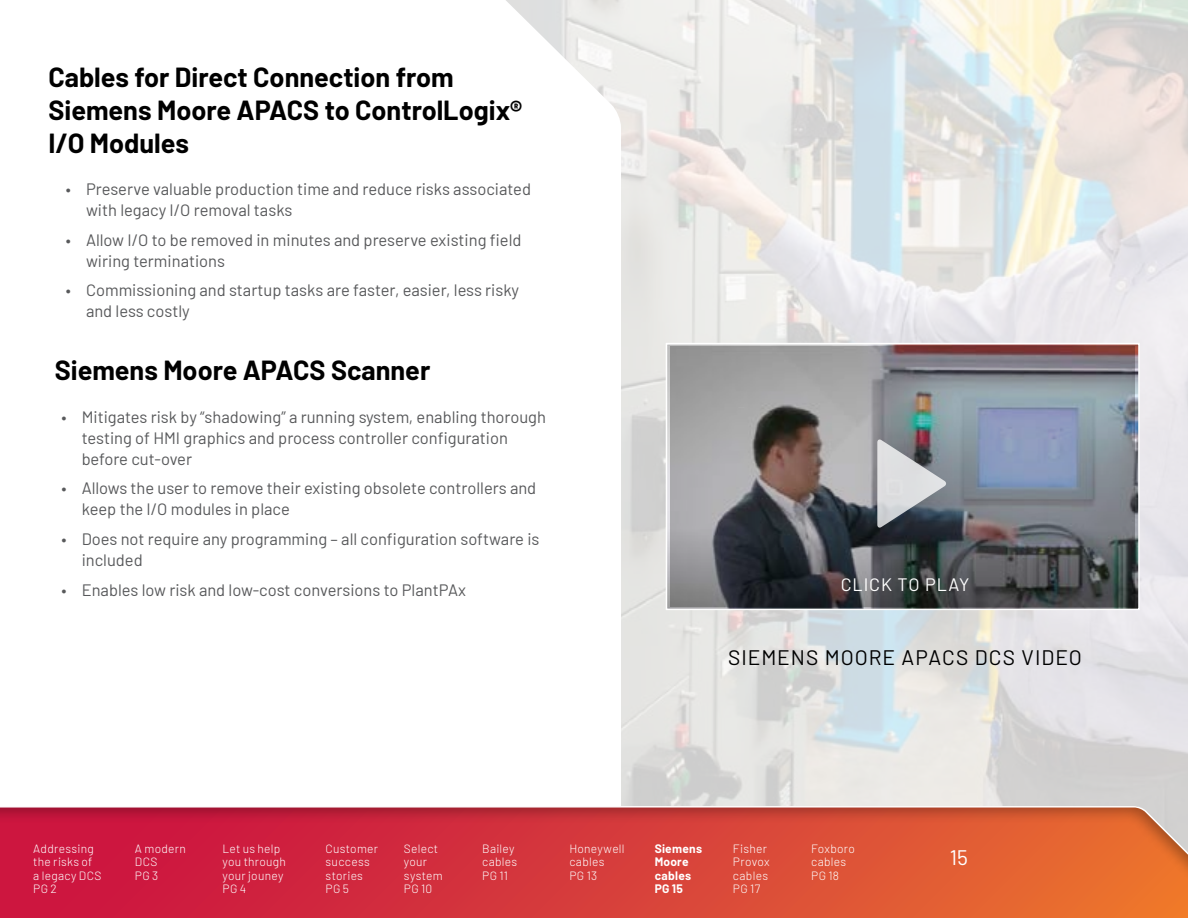
<style>
.page{position:relative;width:1188px;height:918px;background:#fff}
.page>*{position:absolute;margin:0;border:0;box-sizing:border-box;transform-origin:0 0}
.t1{font:700 27px/33px "Barlow";color:#000}
.t2{font:21px "Barlow";letter-spacing:.045em;color:#000}
.t3{font:21px "Barlow";color:#fff}
.t4{font:18px "Barlow";letter-spacing:.045em;color:#fff}
.t5{font:16.5px/21px "Barlow";color:#58595b}
.t6{font:300 12px/13.5px "Barlow";letter-spacing:.025em;color:#fff}
.t7{font:700 12px/13.5px "Barlow";letter-spacing:.025em;color:#fff}
</style>
<div class="page">
<img style="left:621px;top:0;width:567px;height:795px">
<svg style="left:506px;top:0;width:115px;height:124px"></svg>
<div style="left:666px;top:343px;width:474px;height:267px;border:2px solid #fff"></div>
<svg style="left:670px;top:346px;width:465px;height:261px;background:#75777d"></svg>
<div style="left:870px;top:433px;width:83px;height:102px;background:#000;opacity:.75"></div>
<svg style="left:877px;top:439px;width:70px;height:89px;background:#9da1a6"></svg>
<div style="left:0;top:795px;width:1188px;height:123px;background:#000;opacity:.3"></div>
<svg style="left:0;top:805px;width:1188px;height:113px;background:#d5403d"></svg>
<h1 class="t1" style="left:48px;top:59px;width:475px">Cables for Direct Connection from<br>Siemens Moore APACS to ControlLogix®<br>I/O Modules</h1>
<p class="t5" style="left:86px;top:177px;width:446px;text-indent:-20px">• Preserve valuable production time and reduce risks associated with legacy I/O removal tasks</p>
<p class="t5" style="left:86px;top:228px;width:437px;text-indent:-20px">• Allow I/O to be removed in minutes and preserve existing field wiring terminations</p>
<p class="t5" style="left:86px;top:279px;width:435px;text-indent:-20px">• Commissioning and startup tasks are faster, easier, less risky and less costly</p>
<h1 class="t1" style="left:55px;top:351px;width:377px">Siemens Moore APACS Scanner</h1>
<p class="t5" style="left:82px;top:405px;width:466px;text-indent:-20px">• Mitigates risk by “shadowing” a running system, enabling thorough testing of HMI graphics and process controller configuration before cut-over</p>
<p class="t5" style="left:82px;top:477px;width:456px;text-indent:-20px">• Allows the user to remove their existing obsolete controllers and keep the I/O modules in place</p>
<p class="t5" style="left:82px;top:527px;width:459px;text-indent:-20px">• Does not require any programming – all configuration software is included</p>
<p class="t5" style="left:61px;top:578px;width:406px">• Enables low risk and low-cost conversions to PlantPAx</p>
<p class="t4" style="left:841px;top:571px;width:130px">CLICK TO PLAY</p>
<p class="t2" style="left:728px;top:642px;width:355px">SIEMENS MOORE APACS DCS VIDEO</p>
<p class="t6" style="left:33px;top:841px;width:70px">Addressing the risks of a legacy DCS<br>PG 2</p>
<p class="t6" style="left:135px;top:841px;width:52px">A modern<br>DCS<br>PG 3</p>
<p class="t6" style="left:222px;top:841px;width:65px">Let us help you through your jouney<br>PG 4</p>
<p class="t6" style="left:326px;top:841px;width:54px">Customer success stories<br>PG 5</p>
<p class="t6" style="left:404px;top:841px;width:40px">Select your system<br>PG 10</p>
<p class="t6" style="left:482px;top:841px;width:37px">Bailey cables<br>PG 11</p>
<p class="t6" style="left:569px;top:841px;width:57px">Honeywell cables<br>PG 13</p>
<p class="t7" style="left:655px;top:841px;width:49px">Siemens<br>Moore cables<br>PG 15</p>
<p class="t6" style="left:733px;top:841px;width:38px">Fisher<br>Provox cables<br>PG 17</p>
<p class="t6" style="left:811px;top:841px;width:45px">Foxboro cables<br>PG 18</p>
<p class="t3" style="left:950px;top:842px;width:20px">15</p>
</div>
